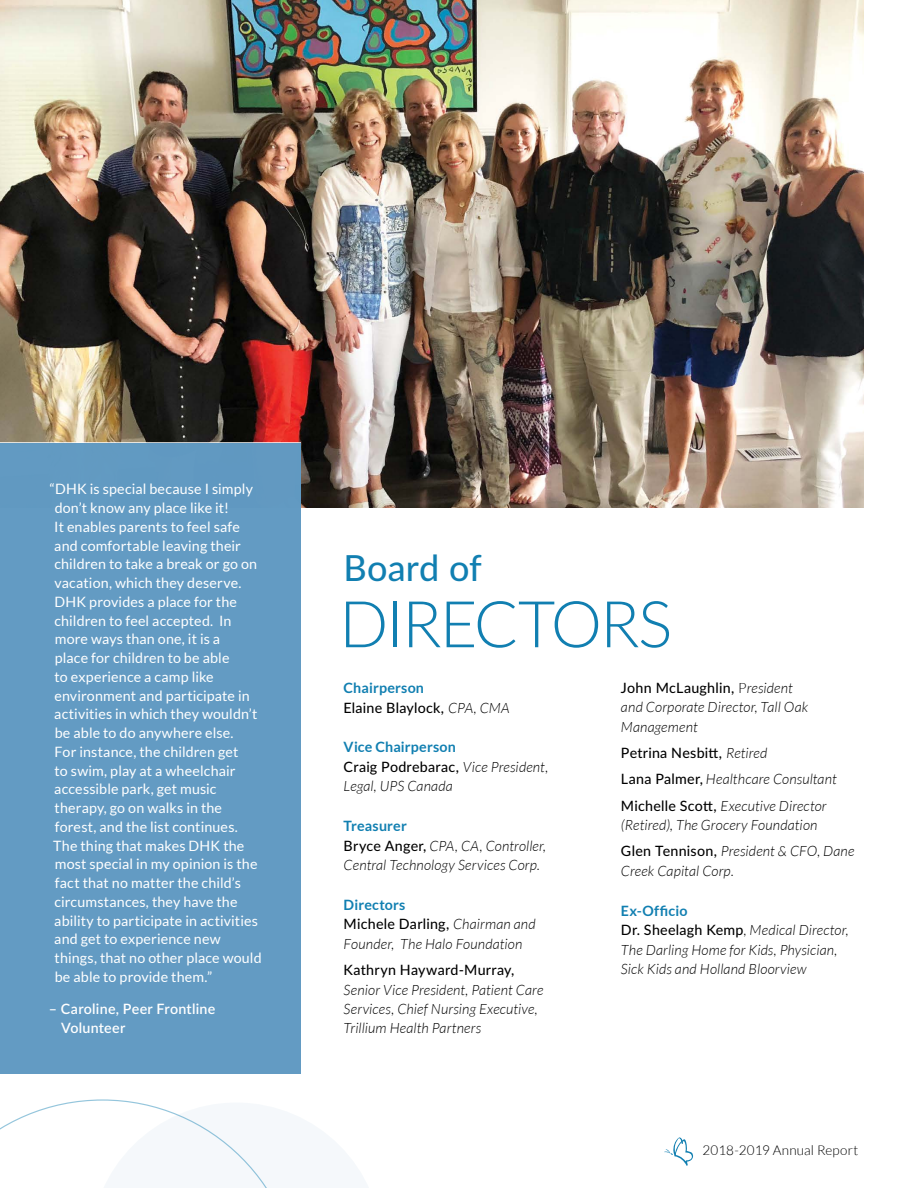
<style>
.page{position:relative;width:918px;height:1188px;background:#fff}
.page>*{position:absolute;margin:0;border:0;box-sizing:border-box;transform-origin:0 0}
.t1{font:300 64.5px "Lato";letter-spacing:-.04em;color:#117fb1}
.t2{font:500 36px "Lato";letter-spacing:.005em;color:#117fb1}
.t3{font:14.25px/18.8px "Lato";letter-spacing:.01em;color:#fff}
.t4{font:italic 300 14.25px/19.5px "Lato";letter-spacing:.01em;color:#000}
.t5{font:500 14.25px/19.5px "Lato";letter-spacing:.02em;color:#000}
.t6{font:600 14.25px/18.8px "Lato";letter-spacing:.02em;color:#fff}
.t7{font:300 13.5px "Lato";letter-spacing:.01em;color:#000}
.s1{font-weight:700;color:#117fb1}
.s2{font-weight:300;font-style:italic}
.s3{font-weight:700;font-style:normal;color:#117fb1}
.s4{font-weight:500;font-style:normal}
.s5{font-style:normal}
</style>
<div class="page">
<svg style="left:664px;top:1137px;width:29px;height:29px"></svg>
<img style="left:0;top:0;width:864px;height:508px">
<svg style="left:0;top:1099px;width:267px;height:89px"></svg>
<div style="left:0;top:443px;width:300px;height:631px;background:#639bc3"></div>
<p class="t3" style="left:50px;top:480px;width:213px">“DHK is special because I simply don’t know any place like it!<br>It enables parents to feel safe and comfortable leaving their children to take a break or go on vacation, which they deserve.<br>DHK provides a place for the children to feel accepted. In more ways than one, it is a<br>place for children to be able<br>to experience a camp like environment and participate in activities in which they wouldn’t be able to do anywhere else.<br>For instance, the children get<br>to swim, play at a wheelchair accessible park, get music therapy, go on walks in the forest, and the list continues.<br>The thing that makes DHK the most special in my opinion is the fact that no matter the child’s circumstances, they have the ability to participate in activities and get to experience new things, that no other place would be able to provide them.”</p>
<p class="t6" style="left:61px;top:999px;width:156px;text-indent:-12px">– Caroline, Peer Frontline<br>Volunteer</p>
<h2 class="t2" style="left:344px;top:542px;width:140px">Board of</h2>
<h1 class="t1" style="left:339px;top:590px;width:334px">DIRECTORS</h1>
<p class="t5" style="left:344px;top:678px;width:167px"><span class="s1">Chairperson<br></span>Elaine Blaylock, <span class="s2">CPA, CMA</span></p>
<p class="t4" style="left:344px;top:738px;width:206px"><span class="s3">Vice Chairperson<br></span><span class="s4">Craig Podrebarac,</span> Vice President,<br>Legal, UPS Canada</p>
<p class="t4" style="left:344px;top:817px;width:204px"><span class="s3">Treasurer<br></span><span class="s4">Bryce Anger,</span> CPA, CA, Controller,<br>Central Technology Services Corp.</p>
<p class="t4" style="left:344px;top:895px;width:194px"><span class="s3">Directors<br></span><span class="s4">Michele Darling,</span> Chairman and<br>Founder, The Halo Foundation</p>
<p class="t5" style="left:344px;top:959px;width:172px">Kathryn Hayward-Murray,</p>
<p class="t4" style="left:344px;top:980px;width:201px">Senior Vice President, Patient Care<br>Services, Chief Nursing Executive,<br>Trillium Health Partners</p>
<p class="t4" style="left:621px;top:679px;width:189px"><span class="s4">John McLaughlin,</span> <span class="s5">P</span>resident and Corporate Director, Tall Oak<br>Management</p>
<p class="t4" style="left:621px;top:741px;width:217px;line-height:26.2px"><span class="s4">Petrina Nesbitt,</span> Retired<br><span class="s4">Lana Palmer,</span> Healthcare Consultant<br><span class="s4">Michelle Scott,</span> Executive Director</p>
<p class="t4" style="left:621px;top:812px;width:235px;line-height:26.2px">(Retired), The Grocery Foundation<br><span class="s4">Glen Tennison,</span> President &amp; CFO, Dane</p>
<p class="t4" style="left:621px;top:862px;width:114px">Creek Capital Corp.</p>
<p class="t4" style="left:621px;top:901px;width:229px"><span class="s3">Ex-Officio<br></span><span class="s4">Dr. Sheelagh Kemp</span>, Medical Director,<br>The Darling Home for Kids, Physician,<br>Sick Kids and Holland Bloorview</p>
<p class="t7" style="left:702px;top:1143px;width:158px">2018-2019 Annual Report</p>
</div>
